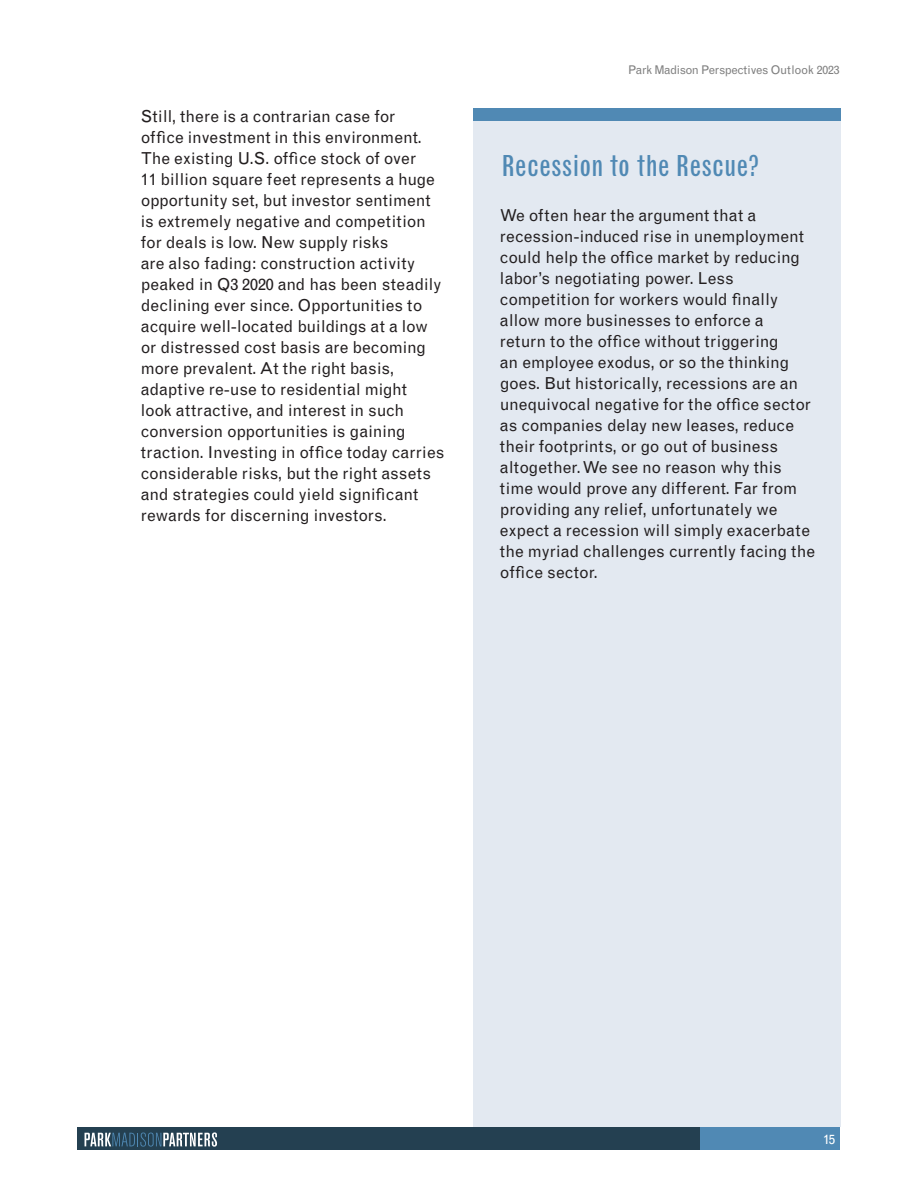
<style>
.page{position:relative;width:918px;height:1188px;background:#fff}
.page>*{position:absolute;margin:0;border:0;box-sizing:border-box;transform-origin:0 0}
.Body_text{font:condensed 28.5px "Grotesque MT Std";letter-spacing:.005em;color:#5089b4}
.Body_text-2{font:16.5px/21px "Grotesque MT Std";color:#231f20}
.t1{font:13.5px "Grotesque MT Std";color:#fff}
.t2{font:12px "Grotesque MT Std";letter-spacing:-.025em;color:#7f7f7f}
</style>
<div class="page">
<div style="left:573px;top:1128px;width:267px;height:22px;background:#5089b4"></div>
<div style="left:77px;top:1128px;width:623px;height:22px;background:#244051"></div>
<svg style="left:85px;top:1132px;width:132px;height:15px"></svg>
<div style="left:473px;top:120px;width:367px;height:1006px;background:#e3e9f1"></div>
<div style="left:473px;top:108px;width:367px;height:13px;background:#5089b4"></div>
<p class="Body_text-2" style="left:141px;top:106px;width:305px">Still, there is a contrarian case for<br>office investment in this environment.<br>The existing U.S. office stock of over<br>11 billion square feet represents a huge opportunity set, but investor sentiment is extremely negative and competition for deals is low. New supply risks<br>are also fading: construction activity peaked in Q3 2020 and has been steadily declining ever since. Opportunities to acquire well-located buildings at a low or distressed cost basis are becoming more prevalent. At the right basis, adaptive re-use to residential might<br>look attractive, and interest in such conversion opportunities is gaining traction. Investing in office today carries considerable risks, but the right assets and strategies could yield significant rewards for discerning investors.</p>
<p class="t2" style="left:628px;top:62px;width:213px">Park Madison Perspectives Outlook 2023</p>
<p class="Body_text" style="left:501px;top:150px;width:259px">Recession to the Rescue?</p>
<p class="Body_text-2" style="left:500px;top:205px;width:317px">We often hear the argument that a recession-induced rise in unemployment could help the office market by reducing labor’s negotiating power. Less competition for workers would finally allow more businesses to enforce a<br>return to the office without triggering<br>an employee exodus, or so the thinking goes. But historically, recessions are an unequivocal negative for the office sector as companies delay new leases, reduce their footprints, or go out of business altogether. We see no reason why this time would prove any different. Far from providing any relief, unfortunately we expect a recession will simply exacerbate the myriad challenges currently facing the office sector.</p>
<p class="t1" style="left:823px;top:1132px;width:14px">15</p>
</div>
